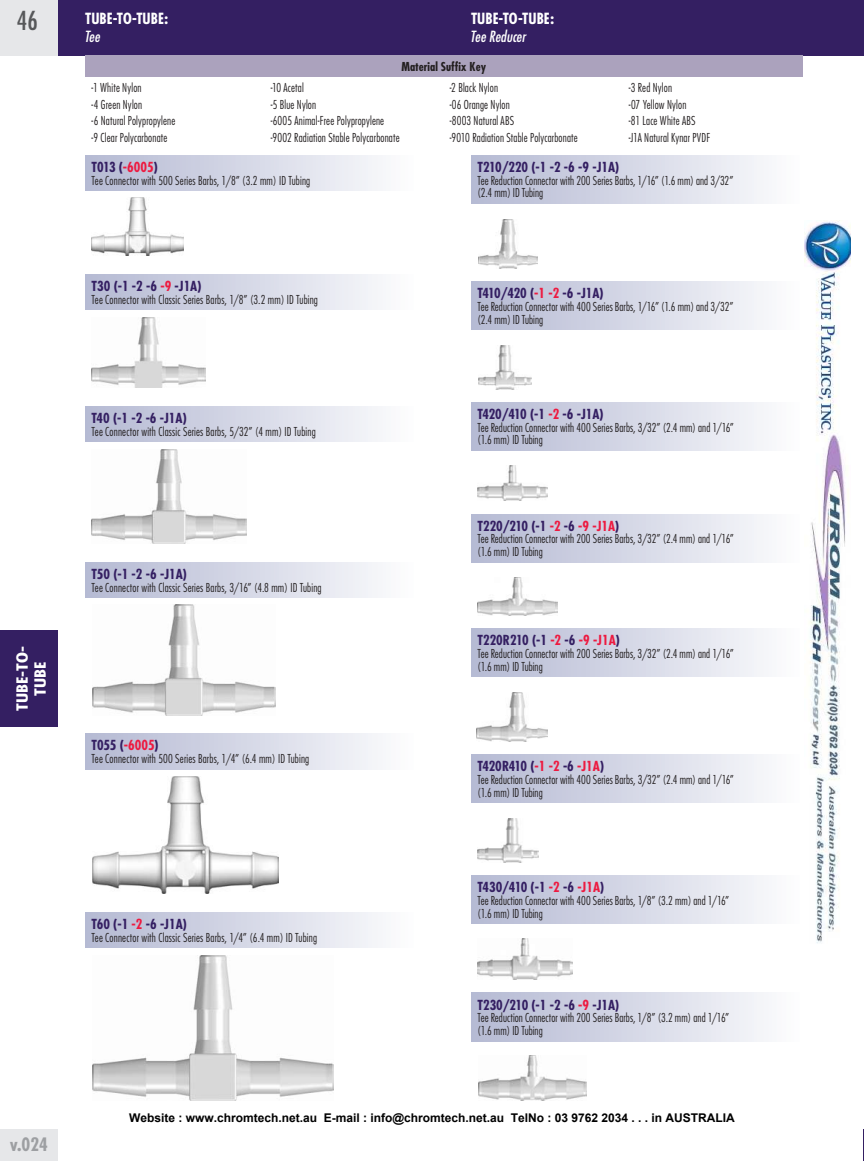
<style>
.page{position:relative;width:864px;height:1161px;background:#fff}
.page>*{position:absolute;margin:0;border:0;box-sizing:border-box;transform-origin:0 0}
.t1{font:condensed 25.5px "Futura";color:#57585a}
.t2{font:700 condensed 18px "Futura";color:#9d9fa2}
.t3{font:700 condensed 15px "Futura";color:#fff}
.t4{font:italic condensed 15px "Futura";letter-spacing:.005em;color:#fff}
.t5{font:700 condensed 15px/18px "Futura";color:#fff;text-align:center;scale:1.25 1}
.t6{font:700 condensed 13.5px "Futura";color:#341f62}
.t7{font:700 condensed 13.5px "Futura";letter-spacing:-.03em;color:#341f62}
.t8{font:700 condensed 13.5px "Futura";letter-spacing:-.025em;color:#341f62}
.t9{font:300 condensed 12px/16.5px "Futura";letter-spacing:.01em;color:#231f20;scale:.95 1}
.t10{font:700 12px "Arial";color:#000}
.t11{font:700 condensed 12px "Futura";color:#231f20}
.s1{color:#ed1a40}
</style>
<div class="page">
<div style="left:0;top:1130px;width:58px;height:31px;background:#e6e7e9"></div>
<hr style="left:863px;top:1130px;width:1px;height:31px;background:#341f62">
<div style="left:58px;top:0;width:806px;height:55px;background:#341f62"></div>
<div style="left:0;top:0;width:58px;height:55px;background:#e6e7e9"></div>
<div style="left:0;top:630px;width:58px;height:97px;background:#341f62"></div>
<img style="left:92px;top:318px;width:113px;height:70px">
<div style="left:86px;top:274px;width:330px;height:36px;background:linear-gradient(to right,#b4b8d2,#fcfcfd)"></div>
<img style="left:92px;top:449px;width:155px;height:94px">
<div style="left:86px;top:406px;width:330px;height:36px;background:linear-gradient(to right,#b4b8d2,#fcfcfd)"></div>
<img style="left:92px;top:604px;width:184px;height:111px">
<div style="left:86px;top:562px;width:330px;height:36px;background:linear-gradient(to right,#b4b8d2,#fcfcfd)"></div>
<img style="left:92px;top:956px;width:242px;height:144px">
<div style="left:86px;top:912px;width:330px;height:36px;background:linear-gradient(to right,#b4b8d2,#fcfcfd)"></div>
<div style="left:472px;top:755px;width:330px;height:48px;background:linear-gradient(to right,#b4b8d2,#fcfcfd)"></div>
<img style="left:477px;top:818px;width:62px;height:44px">
<div style="left:472px;top:155px;width:330px;height:48px;background:linear-gradient(to right,#b4b8d2,#fcfcfd)"></div>
<img style="left:478px;top:219px;width:60px;height:49px">
<div style="left:472px;top:875px;width:330px;height:49px;background:linear-gradient(to right,#b4b8d2,#fcfcfd)"></div>
<img style="left:478px;top:939px;width:94px;height:41px">
<div style="left:472px;top:281px;width:330px;height:49px;background:linear-gradient(to right,#b4b8d2,#fcfcfd)"></div>
<img style="left:478px;top:345px;width:53px;height:44px">
<div style="left:472px;top:402px;width:330px;height:48px;background:linear-gradient(to right,#b4b8d2,#fcfcfd)"></div>
<img style="left:477px;top:466px;width:71px;height:35px">
<div style="left:472px;top:629px;width:330px;height:48px;background:linear-gradient(to right,#b4b8d2,#fcfcfd)"></div>
<img style="left:477px;top:692px;width:70px;height:50px">
<div style="left:472px;top:514px;width:330px;height:48px;background:linear-gradient(to right,#b4b8d2,#fcfcfd)"></div>
<img style="left:477px;top:577px;width:80px;height:39px">
<div style="left:472px;top:993px;width:330px;height:48px;background:linear-gradient(to right,#b4b8d2,#fcfcfd)"></div>
<img style="left:479px;top:1056px;width:107px;height:44px">
<div style="left:86px;top:155px;width:330px;height:36px;background:linear-gradient(to right,#b4b8d2,#fcfcfd)"></div>
<img style="left:92px;top:198px;width:91px;height:58px">
<div style="left:86px;top:734px;width:330px;height:35px;background:linear-gradient(to right,#b4b8d2,#fcfcfd)"></div>
<img style="left:92px;top:777px;width:186px;height:117px">
<div style="left:85px;top:55px;width:718px;height:22px;background:#aba2bd"></div>
<img style="left:805px;top:221px;width:46px;height:722px">
<h1 class="t1" style="left:17px;top:5px;width:23px">46</h1>
<p class="t5" style="left:13px;top:711px;width:53px;rotate:-90deg">TUBE-TO-<br>TUBE</p>
<h2 class="t2" style="left:10px;top:1133px;width:40px">v.024</h2>
<p class="t3" style="left:85px;top:9px;width:85px">TUBE-TO-TUBE:</p>
<p class="t4" style="left:84px;top:28px;width:17px">Tee</p>
<p class="t3" style="left:471px;top:9px;width:85px">TUBE-TO-TUBE:</p>
<p class="t4" style="left:470px;top:28px;width:57px">Tee Reducer</p>
<p class="t11" style="left:401px;top:59px;width:86px">Material Suffix Key</p>
<p class="t9" style="left:92px;top:80px;width:90px">-1 White Nylon<br>-4 Green Nylon<br>-6 Natural Polypropylene -9 Clear Polycarbonate</p>
<p class="t9" style="left:271px;top:80px;width:137px">-10 Acetal<br>-5 Blue Nylon<br>-6005 Animal-Free Polypropylene -9002 Radiation Stable Polycarbonate</p>
<p class="t9" style="left:450px;top:80px;width:136px">-2 Black Nylon<br>-06 Orange Nylon<br>-8003 Natural ABS<br>-9010 Radiation Stable Polycarbonate</p>
<p class="t9" style="left:629px;top:80px;width:87px">-3 Red Nylon<br>-07 Yellow Nylon<br>-81 Lace White ABS -J1A Natural Kynar PVDF</p>
<p class="t6" style="left:92px;top:159px;width:68px">T013 (<span class="s1">-6005</span>)</p>
<p class="t9" style="left:92px;top:172px;width:232px">Tee Connector with 500 Series Barbs, 1/8” (3.2 mm) ID Tubing</p>
<p class="t6" style="left:92px;top:278px;width:111px">T30 (-1 -2 -6 <span class="s1">-9</span> -J1A)</p>
<p class="t9" style="left:92px;top:291px;width:240px">Tee Connector with Classic Series Barbs, 1/8” (3.2 mm) ID Tubing</p>
<p class="t6" style="left:92px;top:410px;width:97px">T40 (-1 -2 -6 -J1A)</p>
<p class="t9" style="left:92px;top:423px;width:237px">Tee Connector with Classic Series Barbs, 5/32” (4 mm) ID Tubing</p>
<p class="t6" style="left:92px;top:565px;width:97px">T50 (-1 -2 -6 -J1A)</p>
<p class="t9" style="left:92px;top:579px;width:244px">Tee Connector with Classic Series Barbs, 3/16” (4.8 mm) ID Tubing</p>
<p class="t6" style="left:92px;top:737px;width:69px">T055 (<span class="s1">-6005</span>)</p>
<p class="t9" style="left:92px;top:750px;width:231px">Tee Connector with 500 Series Barbs, 1/4” (6.4 mm) ID Tubing</p>
<p class="t6" style="left:92px;top:916px;width:97px">T60 (-1 <span class="s1">-2</span> -6 -J1A)</p>
<p class="t9" style="left:92px;top:929px;width:239px">Tee Connector with Classic Series Barbs, 1/4” (6.4 mm) ID Tubing</p>
<p class="t6" style="left:478px;top:159px;width:143px">T210/220 (-1 -2 -6 -9 -J1A)</p>
<p class="t9" style="left:478px;top:174px;width:271px;line-height:12.8px">Tee Reduction Connector with 200 Series Barbs, 1/16” (1.6 mm) and 3/32” (2.4 mm) ID Tubing</p>
<p class="t7" style="left:478px;top:285px;width:128px">T410/420 (<span class="s1">-1 -2</span> -6 -J1A)</p>
<p class="t9" style="left:478px;top:300px;width:271px;line-height:12.8px">Tee Reduction Connector with 400 Series Barbs, 1/16” (1.6 mm) and 3/32” (2.4 mm) ID Tubing</p>
<p class="t7" style="left:478px;top:405px;width:128px">T420/410 (-1 <span class="s1">-2</span> -6 -J1A)</p>
<p class="t9" style="left:478px;top:421px;width:271px;line-height:12.8px">Tee Reduction Connector with 400 Series Barbs, 3/32” (2.4 mm) and 1/16” (1.6 mm) ID Tubing</p>
<p class="t6" style="left:478px;top:517px;width:143px">T220/210 (-1 <span class="s1">-2</span> -6 <span class="s1">-9 -J1A</span>)</p>
<p class="t9" style="left:478px;top:533px;width:271px;line-height:12.8px">Tee Reduction Connector with 200 Series Barbs, 3/32” (2.4 mm) and 1/16” (1.6 mm) ID Tubing</p>
<p class="t6" style="left:478px;top:632px;width:144px">T220R210 (-1 <span class="s1">-2</span> -6 <span class="s1">-9 -J1A</span>)</p>
<p class="t9" style="left:478px;top:647px;width:271px;line-height:12.8px">Tee Reduction Connector with 200 Series Barbs, 3/32” (2.4 mm) and 1/16” (1.6 mm) ID Tubing</p>
<p class="t8" style="left:478px;top:758px;width:128px">T420R410 (<span class="s1">-1 -2</span> -6 <span class="s1">-J1A</span>)</p>
<p class="t9" style="left:478px;top:773px;width:271px;line-height:12.8px">Tee Reduction Connector with 400 Series Barbs, 3/32” (2.4 mm) and 1/16” (1.6 mm) ID Tubing</p>
<p class="t6" style="left:478px;top:879px;width:128px">T430/410 (-1 <span class="s1">-2</span> -6 <span class="s1">-J1A</span>)</p>
<p class="t9" style="left:478px;top:894px;width:267px;line-height:12.8px">Tee Reduction Connector with 400 Series Barbs, 1/8” (3.2 mm) and 1/16” (1.6 mm) ID Tubing</p>
<p class="t6" style="left:478px;top:996px;width:143px">T230/210 (-1 -2 -6 <span class="s1">-9</span> -J1A)</p>
<p class="t9" style="left:478px;top:1012px;width:266px;line-height:12.8px">Tee Reduction Connector with 200 Series Barbs, 1/8” (3.2 mm) and 1/16” (1.6 mm) ID Tubing</p>
<p class="t10" style="left:129px;top:1110px;width:607px">Website : www.chromtech.net.au E-mail : info@chromtech.net.au TelNo : 03 9762 2034 . . . in AUSTRALIA</p>
</div>
